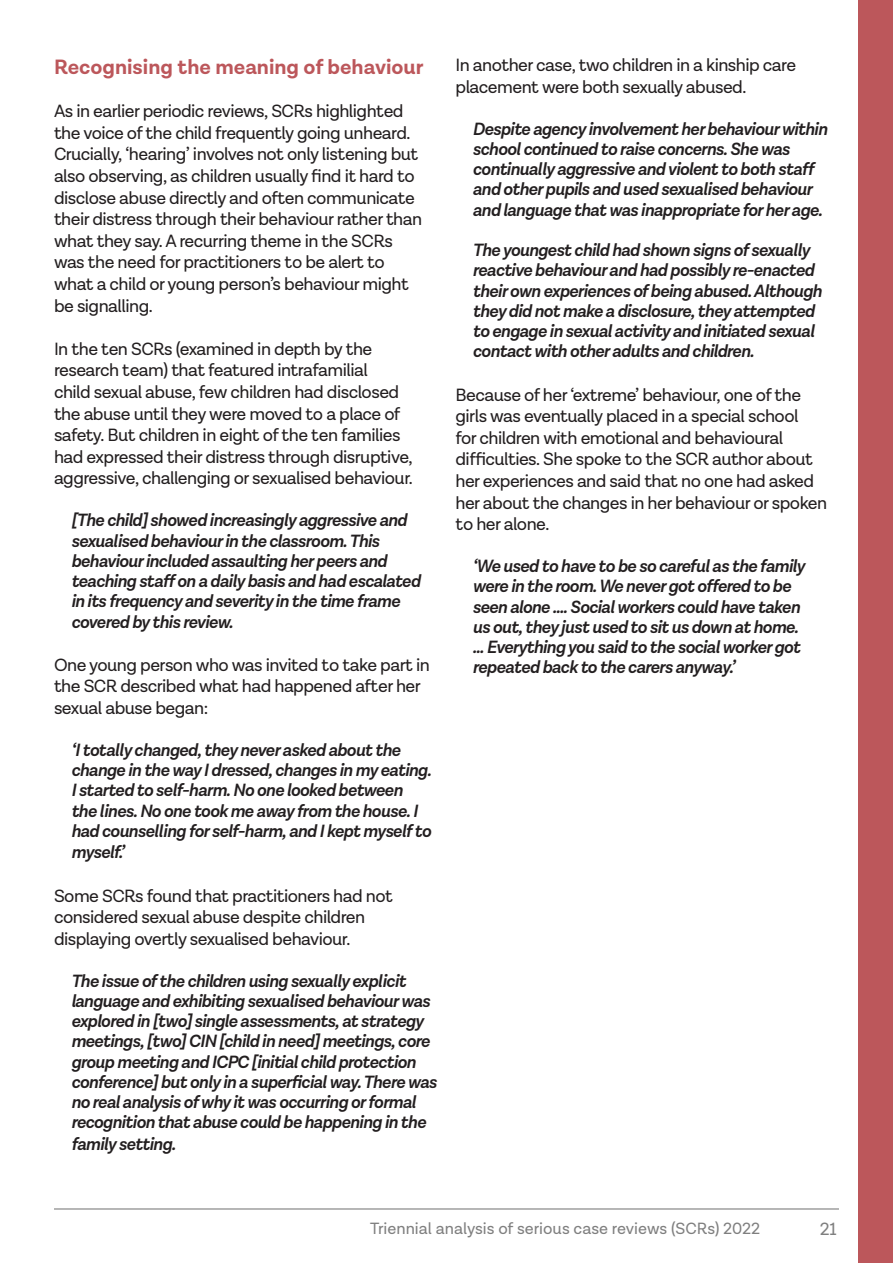
<style>
.page{position:relative;width:893px;height:1263px;background:#fff}
.page>*{position:absolute;margin:0;border:0;box-sizing:border-box;transform-origin:0 0}
.t1{font:700 21px "Lota Grotesque Alt 1";color:#bc575b}
.No_Spacing{font:italic 600 18px/20.2px "Lota Grotesque Alt 1";letter-spacing:-.03em;color:#231f20}
.RiP_Bullet_points{font:18px/21.6px "Lota Grotesque Alt 1";letter-spacing:-.03em;color:#231f20}
.No_Spacing-2{font:18px/21.6px "Lota Grotesque Alt 1";letter-spacing:-.03em;color:#231f20}
.t2{font:18px "Lota Grotesque Alt 1";color:#7f7f7f}
.t3{font:16.5px "Lota Grotesque Alt 1";color:#7f7f7f}
</style>
<div class="page">
<div style="left:859px;top:0;width:34px;height:1263px;background:#bc575b"></div>
<hr style="left:54px;top:1208px;width:785px;height:1px;background:#7f7f7f">
<p class="t1" style="left:54px;top:55px;width:371px">Recognising the meaning of behaviour</p>
<p class="RiP_Bullet_points" style="left:54px;top:101px;width:370px">As in earlier periodic reviews, SCRs highlighted the voice of the child frequently going unheard.<br>Crucially, ‘hearing’ involves not only listening but also observing, as children usually find it hard to disclose abuse directly and often communicate their distress through their behaviour rather than what they say. A recurring theme in the SCRs was the need for practitioners to be alert to what a child or young person’s behaviour might be signalling.</p>
<p class="RiP_Bullet_points" style="left:54px;top:338px;width:360px">In the ten SCRs (examined in depth by the research team) that featured intrafamilial<br>child sexual abuse, few children had disclosed the abuse until they were moved to a place of safety. But children in eight of the ten families had expressed their distress through disruptive, aggressive, challenging or sexualised behaviour.</p>
<p class="No_Spacing" style="left:71px;top:511px;width:351px">[The child] showed increasingly aggressive and sexualised behaviour in the classroom. This behaviour included assaulting her peers and teaching staff on a daily basis and had escalated in its frequency and severity in the time frame covered by this review.</p>
<p class="No_Spacing-2" style="left:54px;top:654px;width:377px">One young person who was invited to take part in the SCR described what had happened after her sexual abuse began:</p>
<p class="No_Spacing" style="left:71px;top:740px;width:362px">‘I totally changed, they never asked about the change in the way I dressed, changes in my eating.<br>I started to self-harm. No one looked between the lines. No one took me away from the house. I had counselling for self-harm, and I kept myself to myself.’</p>
<p class="No_Spacing-2" style="left:54px;top:885px;width:340px">Some SCRs found that practitioners had not considered sexual abuse despite children displaying overtly sexualised behaviour.</p>
<p class="No_Spacing" style="left:71px;top:971px;width:367px">The issue of the children using sexually explicit language and exhibiting sexualised behaviour was explored in [two] single assessments, at strategy meetings, [two] CIN [child in need] meetings, core group meeting and ICPC [initial child protection conference] but only in a superficial way. There was no real analysis of why it was occurring or formal recognition that abuse could be happening in the family setting.</p>
<p class="No_Spacing-2" style="left:455px;top:55px;width:342px">In another case, two children in a kinship care placement were both sexually abused.</p>
<p class="No_Spacing" style="left:472px;top:119px;width:356px">Despite agency involvement her behaviour within school continued to raise concerns. She was continually aggressive and violent to both staff and other pupils and used sexualised behaviour and language that was inappropriate for her age.</p>
<p class="No_Spacing" style="left:472px;top:240px;width:351px">The youngest child had shown signs of sexually reactive behaviour and had possibly re-enacted their own experiences of being abused. Although they did not make a disclosure, they attempted to engage in sexual activity and initiated sexual contact with other adults and children.</p>
<p class="No_Spacing-2" style="left:455px;top:384px;width:373px">Because of her ‘extreme’ behaviour, one of the girls was eventually placed in a special school<br>for children with emotional and behavioural difficulties. She spoke to the SCR author about her experiences and said that no one had asked her about the changes in her behaviour or spoken to her alone.</p>
<p class="No_Spacing" style="left:472px;top:556px;width:334px">‘We used to have to be so careful as the family were in the room. We never got offered to be seen alone …. Social workers could have taken us out, they just used to sit us down at home. … Everything you said to the social worker got repeated back to the carers anyway.’</p>
<p class="t3" style="left:370px;top:1219px;width:391px">Triennial analysis of serious case reviews (SCRs) 2022</p>
<p class="t2" style="left:820px;top:1219px;width:18px">21</p>
</div>
